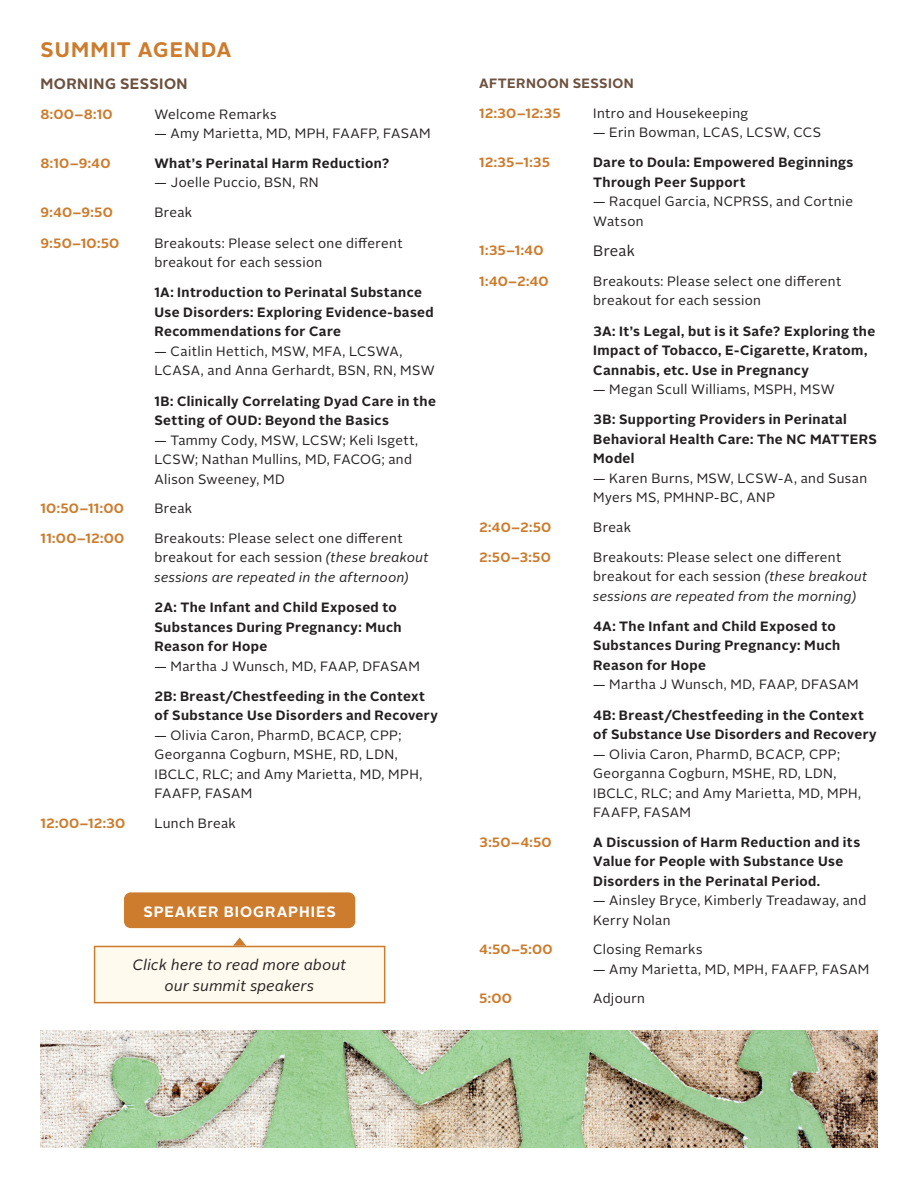
<style>
.page{position:relative;width:918px;height:1188px;background:#fff}
.page>*{position:absolute;margin:0;border:0;box-sizing:border-box;transform-origin:0 0}
.Heading{font:700 21px "Alright Sans";letter-spacing:.06em;color:#cd7b2c}
.Paragraph{font:italic 15px/21px "Alright Sans";letter-spacing:.02em;color:#231f20;text-align:center}
.t1{font:700 15px "Alright Sans";letter-spacing:.06em;color:#fff}
.Paragraph-2{font:700 15px "Alright Sans";letter-spacing:.03em;color:#6d513f}
.Paragraph-3{font:15px "Alright Sans";letter-spacing:.015em;color:#231f20}
.Paragraph-4{font:13.5px/19.5px "Alright Sans";letter-spacing:.025em;color:#231f20}
.Paragraph-5{font:700 13.5px/19.5px "Alright Sans";letter-spacing:.03em;color:#231f20}
.Paragraph-6{font:700 13.5px "Alright Sans";letter-spacing:.02em;color:#cd7b2c}
.Paragraph-7{font:700 13.5px "Alright Sans";letter-spacing:.03em;color:#6d513f}
.s1{font-style:italic}
</style>
<div class="page">
<div style="left:124px;top:892px;width:231px;height:36px;background:#cd7b2c;border-radius:7px"></div>
<div style="left:94px;top:946px;width:291px;height:57px;background:#fefaed;border:2px solid #cd7b2c"></div>
<svg style="left:233px;top:937px;width:13px;height:9px"></svg>
<img style="left:40px;top:1030px;width:838px;height:118px">
<p class="Heading" style="left:40px;top:35px;width:193px">SUMMIT AGENDA</p>
<p class="Paragraph-2" style="left:40px;top:73px;width:149px">MORNING SESSION</p>
<p class="Paragraph-6" style="left:40px;top:104px;width:74px">8:00–8:10</p>
<p class="Paragraph-4" style="left:154px;top:104px;width:124px">Welcome Remarks</p>
<p class="Paragraph-4" style="left:154px;top:124px;width:278px">— Amy Marietta, MD, MPH, FAAFP, FASAM</p>
<p class="Paragraph-6" style="left:40px;top:154px;width:72px">8:10–9:40</p>
<p class="Paragraph-5" style="left:154px;top:153px;width:236px">What’s Perinatal Harm Reduction?</p>
<p class="Paragraph-4" style="left:154px;top:173px;width:166px">— Joelle Puccio, BSN, RN</p>
<p class="Paragraph-6" style="left:40px;top:203px;width:74px">9:40–9:50</p>
<p class="Paragraph-4" style="left:154px;top:203px;width:39px">Break</p>
<p class="Paragraph-6" style="left:40px;top:233px;width:80px">9:50–10:50</p>
<p class="Paragraph-4" style="left:154px;top:233px;width:250px">Breakouts: Please select one different breakout for each session</p>
<p class="Paragraph-5" style="left:154px;top:283px;width:281px">1A: Introduction to Perinatal Substance<br>Use Disorders: Exploring Evidence-based<br>Recommendations for Care</p>
<p class="Paragraph-4" style="left:154px;top:342px;width:282px">— Caitlin Hettich, MSW, MFA, LCSWA,<br>LCASA, and Anna Gerhardt, BSN, RN, MSW</p>
<p class="Paragraph-5" style="left:154px;top:391px;width:283px">1B: Clinically Correlating Dyad Care in the<br>Setting of OUD: Beyond the Basics</p>
<p class="Paragraph-4" style="left:154px;top:430px;width:265px">— Tammy Cody, MSW, LCSW; Keli Isgett,<br>LCSW; Nathan Mullins, MD, FACOG; and<br>Alison Sweeney, MD</p>
<p class="Paragraph-6" style="left:40px;top:499px;width:85px">10:50–11:00</p>
<p class="Paragraph-4" style="left:154px;top:499px;width:39px">Break</p>
<p class="Paragraph-6" style="left:40px;top:529px;width:85px">11:00–12:00</p>
<p class="Paragraph-4" style="left:154px;top:529px;width:276px">Breakouts: Please select one different breakout for each session <span class="s1">(these breakout sessions are repeated in the afternoon)</span></p>
<p class="Paragraph-5" style="left:154px;top:598px;width:249px">2A: The Infant and Child Exposed to<br>Substances During Pregnancy: Much<br>Reason for Hope</p>
<p class="Paragraph-4" style="left:154px;top:656px;width:267px">— Martha J Wunsch, MD, FAAP, DFASAM</p>
<p class="Paragraph-5" style="left:154px;top:686px;width:285px">2B: Breast/Chestfeeding in the Context of Substance Use Disorders and Recovery</p>
<p class="Paragraph-4" style="left:154px;top:726px;width:270px">— Olivia Caron, PharmD, BCACP, CPP;<br>Georganna Cogburn, MSHE, RD, LDN,<br>IBCLC, RLC; and Amy Marietta, MD, MPH,<br>FAAFP, FASAM</p>
<p class="Paragraph-6" style="left:40px;top:814px;width:86px">12:00–12:30</p>
<p class="Paragraph-4" style="left:154px;top:814px;width:83px">Lunch Break</p>
<p class="t1" style="left:143px;top:901px;width:194px">SPEAKER BIOGRAPHIES</p>
<p class="Paragraph" style="left:133px;top:955px;width:215px">Click here to read more about our summit speakers</p>
<p class="Paragraph-7" style="left:479px;top:74px;width:156px">AFTERNOON SESSION</p>
<p class="Paragraph-6" style="left:479px;top:104px;width:83px">12:30–12:35</p>
<p class="Paragraph-4" style="left:593px;top:104px;width:157px">Intro and Housekeeping</p>
<p class="Paragraph-4" style="left:593px;top:123px;width:230px">— Erin Bowman, LCAS, LCSW, CCS</p>
<p class="Paragraph-6" style="left:479px;top:153px;width:72px">12:35–1:35</p>
<p class="Paragraph-5" style="left:593px;top:153px;width:262px">Dare to Doula: Empowered Beginnings<br>Through Peer Support</p>
<p class="Paragraph-4" style="left:593px;top:192px;width:262px">— Racquel Garcia, NCPRSS, and Cortnie<br>Watson</p>
<p class="Paragraph-6" style="left:479px;top:241px;width:66px">1:35–1:40</p>
<p class="Paragraph-3" style="left:593px;top:241px;width:43px">Break</p>
<p class="Paragraph-6" style="left:479px;top:272px;width:71px">1:40–2:40</p>
<p class="Paragraph-4" style="left:593px;top:272px;width:250px">Breakouts: Please select one different breakout for each session</p>
<p class="Paragraph-5" style="left:593px;top:321px;width:284px">3A: It’s Legal, but is it Safe? Exploring the<br>Impact of Tobacco, E-Cigarette, Kratom,<br>Cannabis, etc. Use in Pregnancy</p>
<p class="Paragraph-4" style="left:593px;top:380px;width:243px">— Megan Scull Williams, MSPH, MSW</p>
<p class="Paragraph-5" style="left:593px;top:410px;width:285px">3B: Supporting Providers in Perinatal<br>Behavioral Health Care: The NC MATTERS<br>Model</p>
<p class="Paragraph-4" style="left:593px;top:469px;width:275px">— Karen Burns, MSW, LCSW-A, and Susan<br>Myers MS, PMHNP-BC, ANP</p>
<p class="Paragraph-6" style="left:479px;top:518px;width:74px">2:40–2:50</p>
<p class="Paragraph-4" style="left:593px;top:518px;width:39px">Break</p>
<p class="Paragraph-6" style="left:479px;top:547px;width:73px">2:50–3:50</p>
<p class="Paragraph-4" style="left:593px;top:547px;width:276px">Breakouts: Please select one different breakout for each session <span class="s1">(these breakout sessions are repeated from the morning)</span></p>
<p class="Paragraph-5" style="left:593px;top:617px;width:249px">4A: The Infant and Child Exposed to<br>Substances During Pregnancy: Much<br>Reason for Hope</p>
<p class="Paragraph-4" style="left:593px;top:675px;width:267px">— Martha J Wunsch, MD, FAAP, DFASAM</p>
<p class="Paragraph-5" style="left:593px;top:705px;width:285px">4B: Breast/Chestfeeding in the Context of Substance Use Disorders and Recovery</p>
<p class="Paragraph-4" style="left:593px;top:744px;width:270px">— Olivia Caron, PharmD, BCACP, CPP;<br>Georganna Cogburn, MSHE, RD, LDN,<br>IBCLC, RLC; and Amy Marietta, MD, MPH,<br>FAAFP, FASAM</p>
<p class="Paragraph-6" style="left:479px;top:833px;width:74px">3:50–4:50</p>
<p class="Paragraph-5" style="left:593px;top:832px;width:269px">A Discussion of Harm Reduction and its<br>Value for People with Substance Use<br>Disorders in the Perinatal Period.</p>
<p class="Paragraph-4" style="left:593px;top:891px;width:275px">— Ainsley Bryce, Kimberly Treadaway, and<br>Kerry Nolan</p>
<p class="Paragraph-6" style="left:479px;top:940px;width:75px">4:50–5:00</p>
<p class="Paragraph-4" style="left:593px;top:940px;width:111px">Closing Remarks</p>
<p class="Paragraph-4" style="left:593px;top:960px;width:278px">— Amy Marietta, MD, MPH, FAAFP, FASAM</p>
<p class="Paragraph-6" style="left:479px;top:989px;width:34px">5:00</p>
<p class="Paragraph-4" style="left:593px;top:989px;width:53px">Adjourn</p>
</div>
